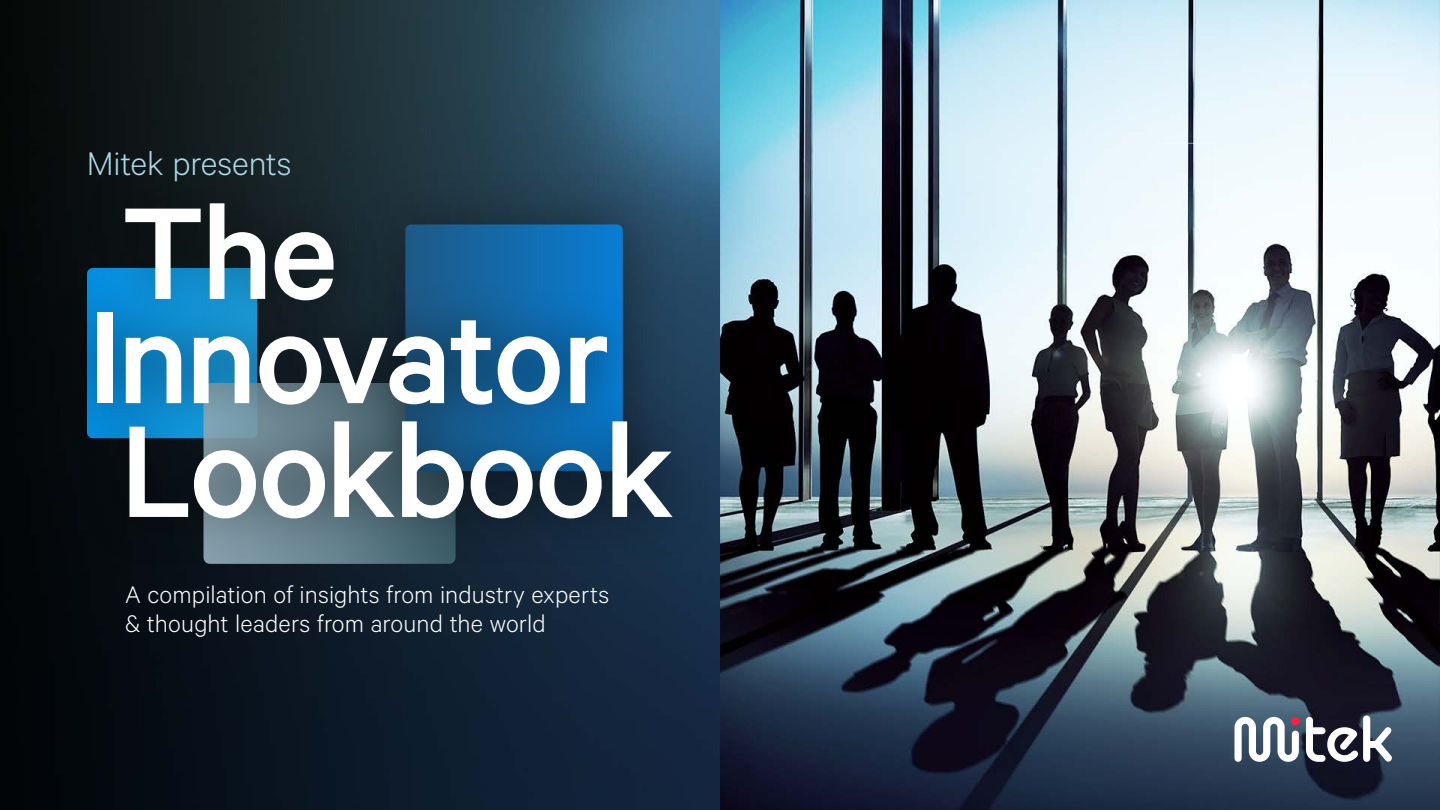
<style>
.page{position:relative;width:1440px;height:810px;background:#fff}
.page>*{position:absolute;margin:0;border:0;box-sizing:border-box;transform-origin:0 0}
.t1{font:500 147px/109.1px "Calibre";letter-spacing:-.025em;color:#fff}
.t2{font:300 36.9px "Calibre";letter-spacing:-.005em;color:#addbe8}
.t3{font:300 27.08px/29.4px "Calibre";letter-spacing:.005em;color:#fff}
</style>
<div class="page">
<img style="left:0;top:0;width:1440px;height:810px">
<img style="left:19px;top:108px;width:723px;height:508px">
<svg style="left:1234px;top:717px;width:65px;height:45px"></svg>
<svg style="left:1306px;top:716px;width:86px;height:46px"></svg>
<svg style="left:1156px;top:142px;width:60px;height:60px"></svg>
<h2 class="t2" style="left:87px;top:142px;width:206px">Mitek presents</h2>
<h1 class="t1" style="left:87px;top:195px;width:589px">The<br>Innovator<br>Lookbook</h1>
<p class="t3" style="left:125px;top:578px;width:486px">A compilation of insights from industry experts &amp; thought leaders from around the world</p>
</div>
